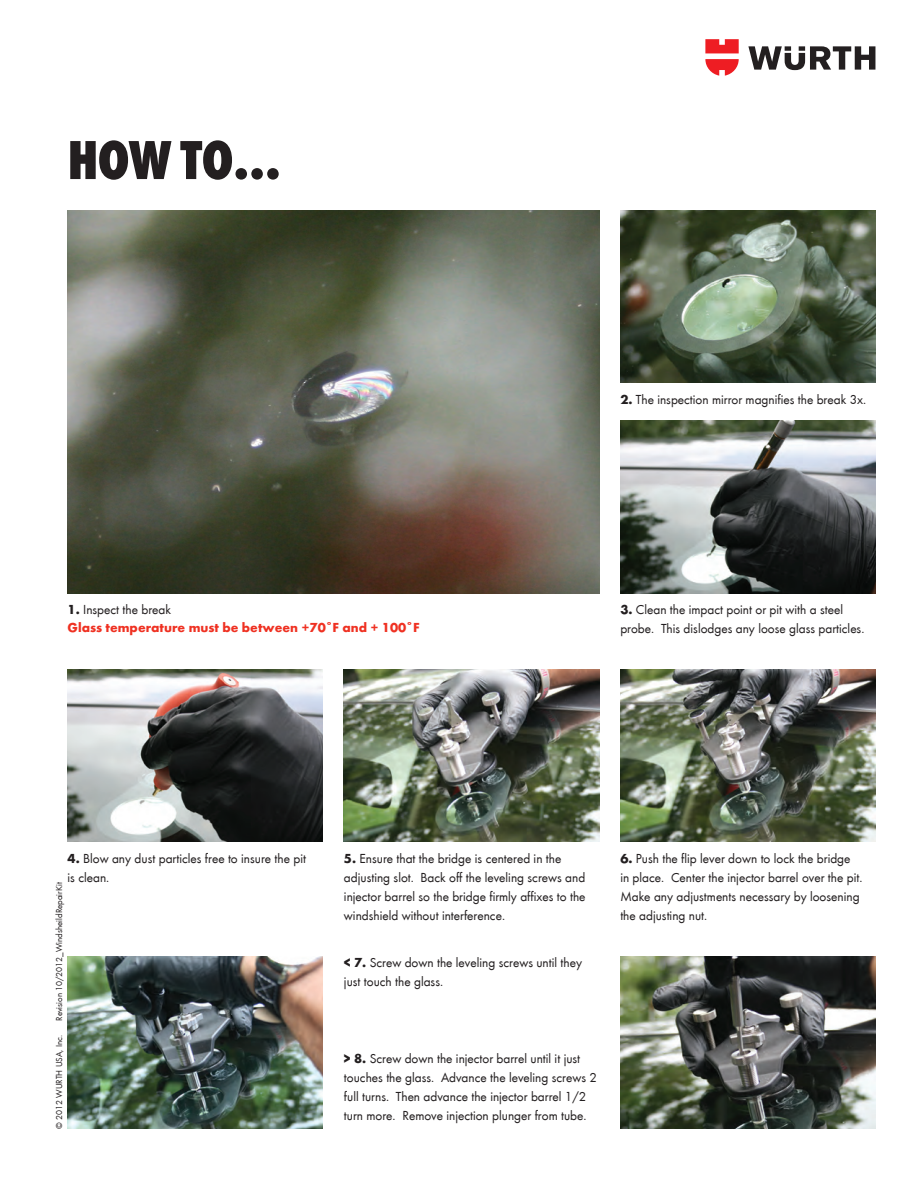
<style>
.page{position:relative;width:918px;height:1188px;background:#fff}
.page>*{position:absolute;margin:0;border:0;box-sizing:border-box;transform-origin:0 0}
.t1{font:800 condensed 57px "Wuerth";color:#231f20}
.t2{font:13.5px/19.2px "Wuerth";color:#231f20}
.t3{font:700 13.5px "Wuerth";color:#ef3122}
.t4{font:9px "Wuerth";color:#231f20}
.s1{font-weight:700}
</style>
<div class="page">
<svg style="left:748px;top:46px;width:127px;height:24px"></svg>
<svg style="left:705px;top:39px;width:34px;height:37px"></svg>
<img style="left:68px;top:210px;width:531px;height:383px">
<img style="left:68px;top:670px;width:255px;height:172px">
<img style="left:68px;top:957px;width:255px;height:172px">
<img style="left:620px;top:210px;width:255px;height:173px">
<img style="left:344px;top:670px;width:255px;height:172px">
<img style="left:620px;top:957px;width:255px;height:172px">
<img style="left:620px;top:421px;width:255px;height:172px">
<img style="left:620px;top:670px;width:255px;height:172px">
<p class="t1" style="left:68px;top:120px;width:215px">HOW TO...</p>
<p class="t2" style="left:68px;top:599px;width:105px"><span class="s1">1.</span> Inspect the break</p>
<p class="t3" style="left:68px;top:618px;width:353px">Glass temperature must be between +70˚F and + 100˚F</p>
<p class="t2" style="left:620px;top:389px;width:247px"><span class="s1">2.</span> The inspection mirror magnifies the break 3x.</p>
<p class="t2" style="left:620px;top:599px;width:246px"><span class="s1">3.</span> Clean the impact point or pit with a steel probe. This dislodges any loose glass particles.</p>
<p class="t2" style="left:68px;top:848px;width:240px"><span class="s1">4.</span> Blow any dust particles free to insure the pit is clean.</p>
<p class="t4" style="left:53px;top:1021px;width:140px;rotate:-90deg">Revision 10/2012_WindsheildRepairKit</p>
<p class="t4" style="left:53px;top:1129px;width:95px;rotate:-90deg">© 2012 WURTH USA, Inc.</p>
<p class="t2" style="left:344px;top:848px;width:243px"><span class="s1">5.</span> Ensure that the bridge is centered in the adjusting slot. Back off the leveling screws and injector barrel so the bridge firmly affixes to the windshield without interference.</p>
<p class="t2" style="left:344px;top:952px;width:240px"><span class="s1">&lt; 7.</span> Screw down the leveling screws until they just touch the glass.</p>
<p class="t2" style="left:620px;top:848px;width:244px"><span class="s1">6.</span> Push the flip lever down to lock the bridge in place. Center the injector barrel over the pit.<br>Make any adjustments necessary by loosening the adjusting nut.</p>
<p class="t2" style="left:344px;top:1048px;width:255px"><span class="s1">&gt; 8.</span> Screw down the injector barrel until it just touches the glass. Advance the leveling screws 2 full turns. Then advance the injector barrel 1/2 turn more. Remove injection plunger from tube.</p>
</div>
